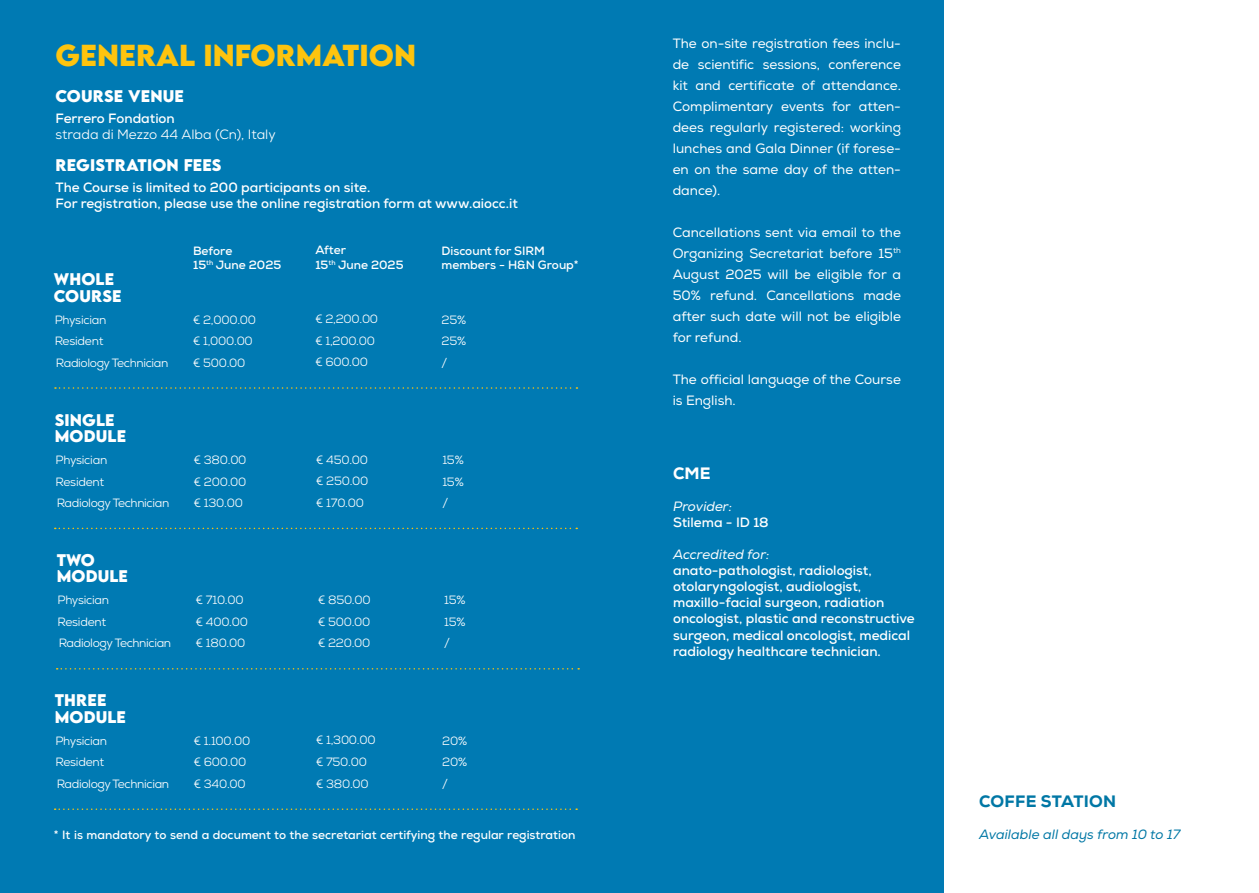
<style>
.page{position:relative;width:1259px;height:893px;background:#fff}
.page>*{position:absolute;margin:0;border:0;box-sizing:border-box;transform-origin:0 0}
.t1{font:700 27px "LEMONMILK";color:#fec40e}
.t2{font:800 16.5px "Nexa";letter-spacing:.015em;color:#0077a5}
.t3{font:800 16.5px "Nexa";color:#fff}
.t4{font:700 15px "LEMONMILK";letter-spacing:.01em;color:#fff}
.t5{font:13.5px/21px "Nexa";color:#fff;text-align:justify}
.t6{font:700 13.5px/16.2px "Nexa";color:#fff}
.t7{font:13.5px "Nexa";color:#007ab3}
.t8{font:13.5px "Nexa";color:#fff}
.t9{font:italic 13.5px "Nexa";color:#0077a5}
.t10{font:italic 13.5px "Nexa";color:#fff}
.t11{font:12px "Nexa";letter-spacing:-.02em;color:#fff}
.t12{font:700 12px "Nexa";color:#fff}
</style>
<div class="page">
<div style="left:0;top:0;width:642px;height:893px;background:#007ab3"></div>
<div style="left:629px;top:0;width:315px;height:893px;background:#007ab3"></div>
<svg style="left:55px;top:387px;width:522px;height:2px"></svg>
<svg style="left:55px;top:528px;width:522px;height:1px"></svg>
<svg style="left:57px;top:668px;width:522px;height:2px"></svg>
<svg style="left:55px;top:808px;width:522px;height:2px"></svg>
<p class="t1" style="left:56px;top:37px;width:21px">GENERAL</p>
<p class="t1" style="left:203px;top:37px;width:31px">INFORMAT</p>
<p class="t1" style="left:359px;top:37px;width:33px">ION</p>
<p class="t4" style="left:56px;top:86px;width:130px">COURSE VENUE</p>
<p class="t6" style="left:56px;top:110px;width:121px">Ferrero Fondation</p>
<p class="t8" style="left:56px;top:126px;width:222px">strada di Mezzo 44 Alba (Cn), Italy</p>
<p class="t4" style="left:56px;top:155px;width:167px">REGISTRATION FEES</p>
<p class="t6" style="left:56px;top:179px;width:316px">The Course is limited to 200 participants on site.</p>
<p class="t6" style="left:56px;top:195px;width:464px">For registration, please use the online registration form at www.aiocc.it</p>
<p class="t4" style="left:54px;top:269px;width:62px">WHOLE</p>
<p class="t4" style="left:54px;top:286px;width:69px">COURSE</p>
<p class="t12" style="left:193px;top:243px;width:41px">Before</p>
<p class="t12" style="left:193px;top:257px;width:90px">15<sup>th</sup> June 2025</p>
<p class="t12" style="left:315px;top:242px;width:32px">After</p>
<p class="t12" style="left:315px;top:257px;width:90px">15<sup>th</sup> June 2025</p>
<p class="t12" style="left:441px;top:243px;width:105px">Discount for SIRM</p>
<p class="t12" style="left:441px;top:257px;width:138px">members - H&amp;N Group*</p>
<p class="t11" style="left:55px;top:312px;width:53px">Physician</p>
<p class="t11" style="left:193px;top:312px;width:64px">€ 2,000.00</p>
<p class="t11" style="left:315px;top:311px;width:64px">€ 2,200.00</p>
<p class="t11" style="left:441px;top:312px;width:26px">25%</p>
<p class="t11" style="left:55px;top:333px;width:50px">Resident</p>
<p class="t11" style="left:193px;top:333px;width:61px">€ 1,000.00</p>
<p class="t11" style="left:315px;top:333px;width:61px">€ 1,200.00</p>
<p class="t11" style="left:441px;top:333px;width:26px">25%</p>
<p class="t11" style="left:56px;top:355px;width:114px">Radiology Technician</p>
<p class="t11" style="left:193px;top:355px;width:54px">€ 500.00</p>
<p class="t11" style="left:315px;top:355px;width:54px">€ 600.00</p>
<p class="t11" style="left:441px;top:355px;width:7px">/</p>
<p class="t4" style="left:55px;top:409px;width:61px">SINGLE</p>
<p class="t4" style="left:55px;top:426px;width:73px">MODULE</p>
<p class="t11" style="left:56px;top:452px;width:53px">Physician</p>
<p class="t11" style="left:194px;top:452px;width:54px">€ 380.00</p>
<p class="t11" style="left:316px;top:452px;width:53px">€ 450.00</p>
<p class="t11" style="left:442px;top:452px;width:23px">15%</p>
<p class="t11" style="left:56px;top:474px;width:50px">Resident</p>
<p class="t11" style="left:194px;top:474px;width:54px">€ 200.00</p>
<p class="t11" style="left:316px;top:473px;width:54px">€ 250.00</p>
<p class="t11" style="left:442px;top:474px;width:23px">15%</p>
<p class="t11" style="left:57px;top:495px;width:114px">Radiology Technician</p>
<p class="t11" style="left:194px;top:495px;width:50px">€ 130.00</p>
<p class="t11" style="left:316px;top:495px;width:49px">€ 170.00</p>
<p class="t11" style="left:442px;top:495px;width:7px">/</p>
<p class="t4" style="left:57px;top:550px;width:40px">TWO</p>
<p class="t4" style="left:57px;top:566px;width:73px">MODULE</p>
<p class="t11" style="left:57px;top:593px;width:53px">Physician</p>
<p class="t11" style="left:196px;top:593px;width:49px">€ 710.00</p>
<p class="t11" style="left:318px;top:592px;width:54px">€ 850.00</p>
<p class="t11" style="left:444px;top:593px;width:23px">15%</p>
<p class="t11" style="left:57px;top:614px;width:50px">Resident</p>
<p class="t11" style="left:196px;top:614px;width:54px">€ 400.00</p>
<p class="t11" style="left:318px;top:614px;width:54px">€ 500.00</p>
<p class="t11" style="left:444px;top:614px;width:23px">15%</p>
<p class="t11" style="left:59px;top:636px;width:114px">Radiology Technician</p>
<p class="t11" style="left:196px;top:636px;width:51px">€ 180.00</p>
<p class="t11" style="left:318px;top:635px;width:54px">€ 220.00</p>
<p class="t11" style="left:444px;top:636px;width:7px">/</p>
<p class="t4" style="left:55px;top:690px;width:53px">THREE</p>
<p class="t4" style="left:55px;top:707px;width:73px">MODULE</p>
<p class="t11" style="left:55px;top:733px;width:53px">Physician</p>
<p class="t11" style="left:194px;top:733px;width:58px">€ 1.100.00</p>
<p class="t11" style="left:316px;top:733px;width:61px">€ 1,300.00</p>
<p class="t11" style="left:442px;top:733px;width:26px">20%</p>
<p class="t11" style="left:55px;top:755px;width:50px">Resident</p>
<p class="t11" style="left:194px;top:755px;width:54px">€ 600.00</p>
<p class="t11" style="left:316px;top:754px;width:52px">€ 750.00</p>
<p class="t11" style="left:442px;top:755px;width:26px">20%</p>
<p class="t11" style="left:57px;top:776px;width:114px">Radiology Technician</p>
<p class="t11" style="left:194px;top:776px;width:53px">€ 340.00</p>
<p class="t11" style="left:316px;top:776px;width:54px">€ 380.00</p>
<p class="t11" style="left:442px;top:776px;width:7px">/</p>
<p class="t12" style="left:54px;top:827px;width:523px">* It is mandatory to send a document to the secretariat certifying the regular registration</p>
<p class="t5" style="left:673px;top:33px;width:230px">The on-site registration fees inclu&shy;de scientific sessions, conference kit and certificate of attendance.<br>Complimentary events for atten&shy;dees regularly registered: working lunches and Gala Dinner (if forese&shy;en on the same day of the atten&shy;dance).</p>
<p class="t5" style="left:673px;top:222px;width:230px">Cancellations sent via email to the Organizing Secretariat before 15<sup>th </sup>August 2025 will be eligible for a 50% refund. Cancellations made after such date will not be eligible for refund.</p>
<p class="t5" style="left:673px;top:369px;width:230px">The official language of the Course is English.</p>
<p class="t3" style="left:673px;top:463px;width:39px">CME</p>
<p class="t10" style="left:673px;top:498px;width:60px">Provider:</p>
<p class="t6" style="left:673px;top:514px;width:97px">Stilema - ID 18</p>
<p class="t10" style="left:673px;top:545px;width:98px">Accredited for:</p>
<p class="t6" style="left:673px;top:562px;width:200px">anato-pathologist, radiologist,</p>
<p class="t6" style="left:673px;top:578px;width:190px">otolaryngologist, audiologist,</p>
<p class="t6" style="left:673px;top:594px;width:243px">maxillo-facial surgeon, radiation oncologist, plastic and reconstructive surgeon, medical oncologist, medical radiology healthcare technician.</p>
<p class="t2" style="left:979px;top:791px;width:138px">COFFE STATION</p>
<p class="t9" style="left:979px;top:826px;width:203px">Available all days from 10 to 17</p>
<p class="t7" style="left:988px;top:796px;width:230px">logia e foniatria, chirurgia maxil-</p>
</div>
